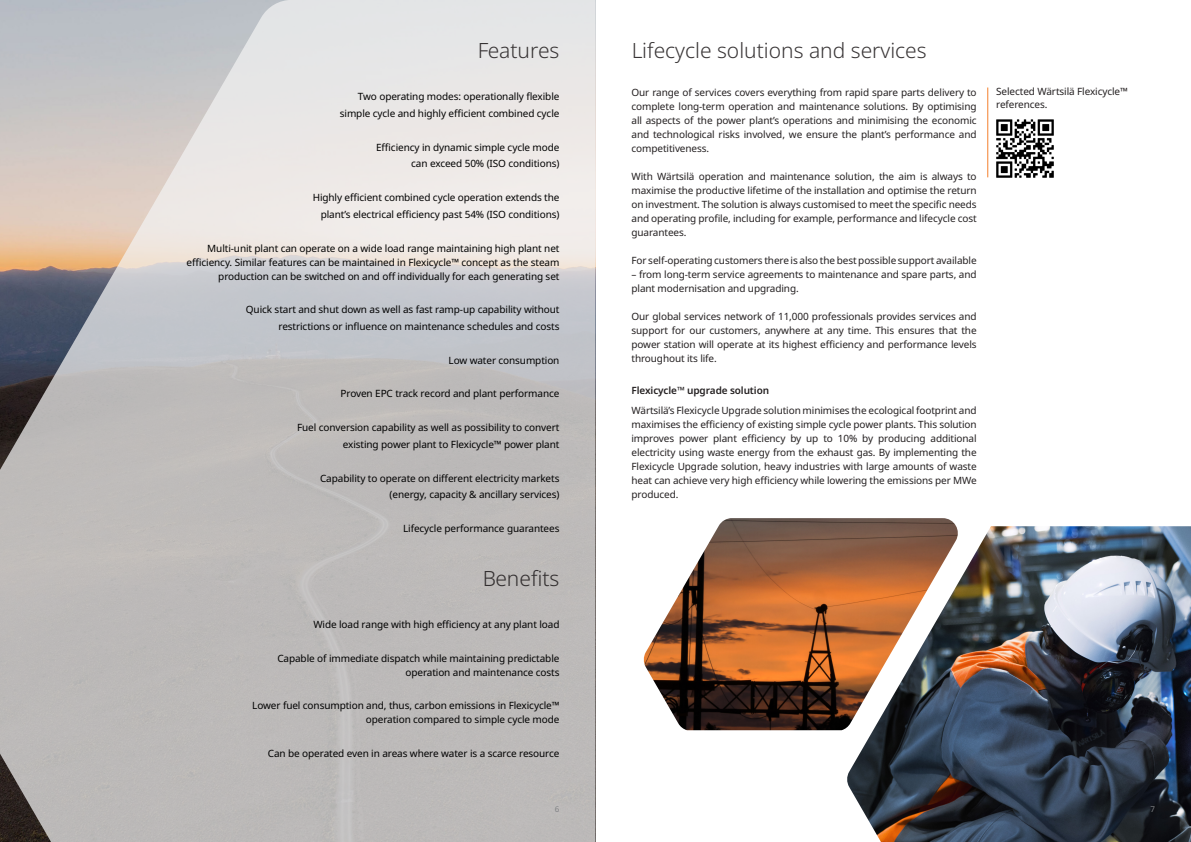
<style>
.page{position:relative;width:1191px;height:842px;background:#fff}
.page>*{position:absolute;margin:0;border:0;box-sizing:border-box;transform-origin:0 0}
.t1{font:300 21px "Noto Sans";color:#231f20}
.Subheadline_01{font:10px/14px "Noto Sans";letter-spacing:-.01em;color:#231f20;text-align:justify}
.Sidenote{font:10px/14px "Noto Sans";letter-spacing:-.01em;color:#000;text-align:right}
.Sidenote-2{font:10px/13px "Noto Sans";letter-spacing:-.01em;color:#231f20}
.Subheadline_01-2{font:600 10px "Noto Sans";letter-spacing:-.01em;color:#231f20}
.Whitepaper_footnote{font:8px "Noto Sans";color:#808285}
</style>
<div class="page">
<svg style="left:0;top:0;width:595px;height:842px;background:#c5c2c2"></svg>
<img style="left:643px;top:518px;width:313px;height:212px">
<img style="left:846px;top:526px;width:345px;height:316px">
<img style="left:996px;top:119px;width:58px;height:59px">
<hr style="left:987px;top:87px;width:1px;height:90px;background:#f4802d">
<h1 class="t1" style="left:477px;top:39px;width:84px">Features</h1>
<p class="Sidenote" style="left:358px;top:90px;width:203px">Two operating modes: operationally flexible</p>
<p class="Sidenote" style="left:340px;top:106px;width:221px">simple cycle and highly efficient combined cycle</p>
<p class="Sidenote" style="left:376px;top:140px;width:185px">Efficiency in dynamic simple cycle mode</p>
<p class="Sidenote" style="left:411px;top:157px;width:150px">can exceed 50% (ISO conditions)</p>
<p class="Sidenote" style="left:313px;top:191px;width:248px">Highly efficient combined cycle operation extends the</p>
<p class="Sidenote" style="left:321px;top:207px;width:240px">plant’s electrical efficiency past 54% (ISO conditions)</p>
<p class="Sidenote" style="left:187px;top:241px;width:374px">Multi-unit plant can operate on a wide load range maintaining high plant net efficiency. Similar features can be maintained in Flexicycle™ concept as the steam production can be switched on and off individually for each generating set</p>
<p class="Sidenote" style="left:246px;top:303px;width:315px">Quick start and shut down as well as fast ramp-up capability without</p>
<p class="Sidenote" style="left:278px;top:320px;width:282px">restrictions or influence on maintenance schedules and costs</p>
<p class="Sidenote" style="left:448px;top:353px;width:112px">Low water consumption</p>
<p class="Sidenote" style="left:340px;top:387px;width:220px">Proven EPC track record and plant performance</p>
<p class="Sidenote" style="left:297px;top:421px;width:264px">Fuel conversion capability as well as possibility to convert</p>
<p class="Sidenote" style="left:343px;top:437px;width:218px">existing power plant to Flexicycle™ power plant</p>
<p class="Sidenote" style="left:320px;top:471px;width:241px">Capability to operate on different electricity markets</p>
<p class="Sidenote" style="left:389px;top:488px;width:171px">(energy, capacity &amp; ancillary services)</p>
<p class="Sidenote" style="left:403px;top:522px;width:158px">Lifecycle performance guarantees</p>
<h1 class="t1" style="left:482px;top:567px;width:79px">Benefits</h1>
<p class="Sidenote" style="left:313px;top:617px;width:248px">Wide load range with high efficiency at any plant load</p>
<p class="Sidenote" style="left:277px;top:651px;width:284px">Capable of immediate dispatch while maintaining predictable operation and maintenance costs</p>
<p class="Sidenote" style="left:252px;top:699px;width:309px">Lower fuel consumption and, thus, carbon emissions in Flexicycle™ operation compared to simple cycle mode</p>
<p class="Sidenote" style="left:268px;top:746px;width:293px">Can be operated even in areas where water is a scarce resource</p>
<h1 class="t1" style="left:631px;top:39px;width:297px">Lifecycle solutions and services</h1>
<p class="Subheadline_01" style="left:631px;top:86px;width:347px">Our range of services covers everything from rapid spare parts delivery to complete long-term operation and maintenance solutions. By optimising all aspects of the power plant’s operations and minimising the economic and technological risks involved, we ensure the plant’s performance and competitiveness.</p>
<p class="Subheadline_01" style="left:631px;top:170px;width:347px">With Wärtsilä operation and maintenance solution, the aim is always to maximise the productive lifetime of the installation and optimise the return on investment. The solution is always customised to meet the specific needs and operating profile, including for example, performance and lifecycle cost guarantees.</p>
<p class="Subheadline_01" style="left:631px;top:254px;width:347px">For self-operating customers there is also the best possible support available</p>
<p class="Subheadline_01" style="left:631px;top:268px;width:347px">– from long-term service agreements to maintenance and spare parts, and plant modernisation and upgrading.</p>
<p class="Subheadline_01" style="left:631px;top:310px;width:347px">Our global services network of 11,000 professionals provides services and support for our customers, anywhere at any time. This ensures that the power station will operate at its highest efficiency and performance levels throughout its life.</p>
<p class="Subheadline_01-2" style="left:631px;top:385px;width:139px">Flexicycle™ upgrade solution</p>
<p class="Subheadline_01" style="left:631px;top:404px;width:347px">Wärtsilä’s Flexicycle Upgrade solution minimises the ecological footprint and maximises the efficiency of existing simple cycle power plants. This solution improves power plant efficiency by up to 10% by producing additional electricity using waste energy from the exhaust gas. By implementing the Flexicycle Upgrade solution, heavy industries with large amounts of waste heat can achieve very high efficiency while lowering the emissions per MWe produced.</p>
<p class="Sidenote-2" style="left:996px;top:85px;width:133px">Selected Wärtsilä Flexicycle™ references.</p>
<p class="Whitepaper_footnote" style="left:555px;top:804px;width:6px">6</p>
<p class="Whitepaper_footnote" style="left:1150px;top:804px;width:6px">7</p>
</div>
